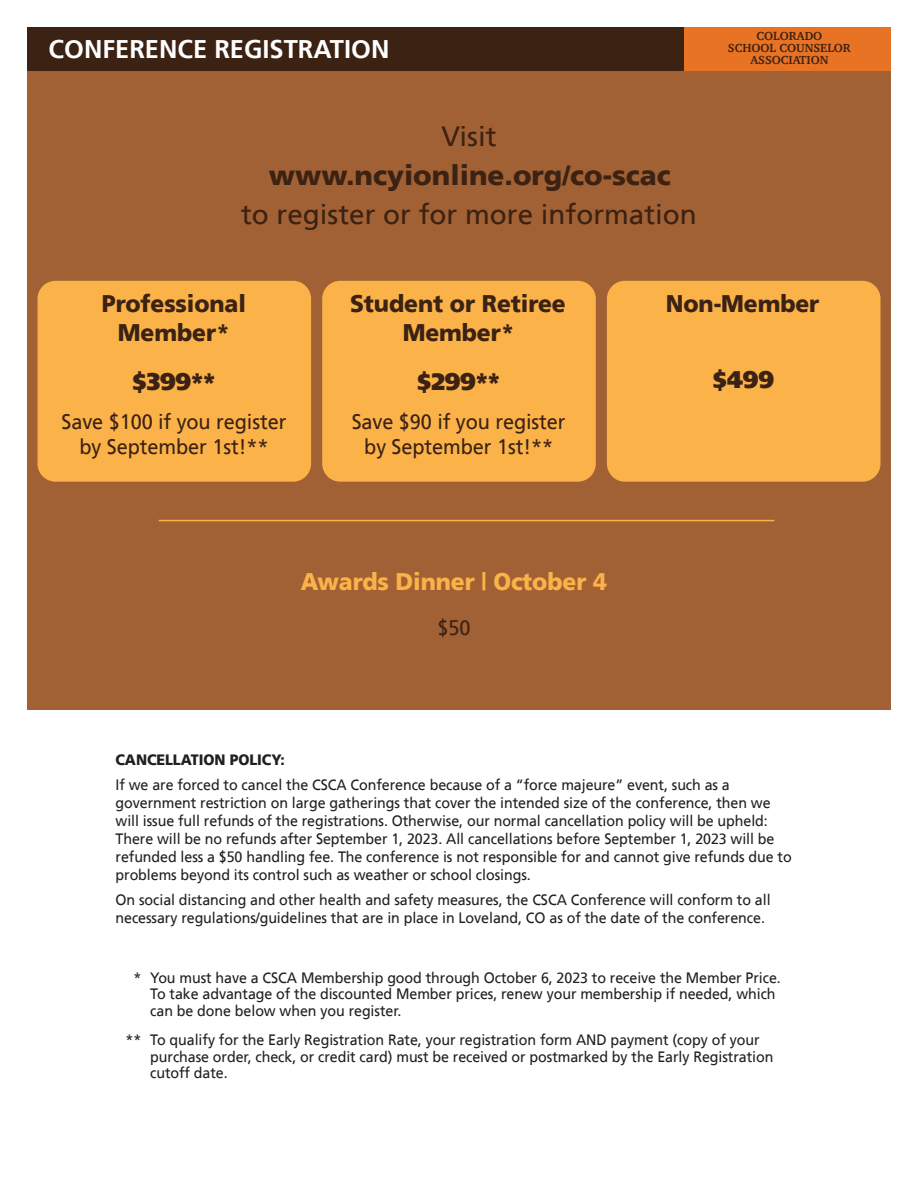
<style>
.page{position:relative;width:918px;height:1188px;background:#fff}
.page>*{position:absolute;margin:0;border:0;box-sizing:border-box;transform-origin:0 0}
.schedule_event{font:27.75px/39px "Frutiger";color:#3b2213;text-align:center}
.Schedule_copy{font:700 25.5px "Frutiger";color:#fff}
.Schedule_copy-2{font:900 24px/28.8px "Frutiger";letter-spacing:-.005em;color:#3b2213;text-align:center;scale:.95 1}
.Schedule_copy-3{font:900 24px "Frutiger";letter-spacing:-.005em;color:#fbb249;scale:.95 1}
.Schedule_copy-4{font:900 24px "Frutiger";letter-spacing:-.005em;color:#3b2213;scale:.95 1}
.Schedule_copy-5{font:21px/25.2px "Frutiger";letter-spacing:-.005em;color:#3b2213;text-align:center;scale:.95 1}
.Schedule_copy-6{font:15px/18px "Frutiger Regular 2";letter-spacing:-.005em;color:#231f20;scale:.95 1}
.Schedule_copy-7{font:15px/16.2px "Frutiger";letter-spacing:-.005em;color:#231f20;scale:.95 1}
.Schedule_copy-8{font:900 15px "Frutiger";letter-spacing:-.005em;color:#231f20;scale:.95 1}
.t1{font:700 12px/12px "Charter";color:#3b2213;text-align:center}
.s1{font-weight:900}
</style>
<div class="page">
<div style="left:27px;top:42px;width:863px;height:668px;background:#a16134"></div>
<div style="left:27px;top:27px;width:864px;height:43px;background:#3b2213"></div>
<div style="left:685px;top:27px;width:206px;height:43px;background:#e97324"></div>
<div style="left:38px;top:281px;width:273px;height:201px;background:#fbb249;border-radius:18px"></div>
<div style="left:322px;top:281px;width:274px;height:201px;background:#fbb249;border-radius:18px"></div>
<div style="left:607px;top:281px;width:273px;height:201px;background:#fbb249;border-radius:18px"></div>
<hr style="left:159px;top:520px;width:615px;height:1px;background:#fbb249">
<p class="Schedule_copy" style="left:49px;top:38px;width:342px">CONFERENCE REGISTRATION</p>
<p class="t1" style="left:728px;top:30px;width:125px">COLORADO<br>SCHOOL COUNSELOR<br>ASSOCIATION</p>
<p class="schedule_event" style="left:241px;top:118px;width:457px">Visit <span class="s1">www.ncyionline.org/co-scac<br></span>to register or for more information</p>
<p class="Schedule_copy-2" style="left:102px;top:291px;width:153px">Professional<br>Member*</p>
<p class="Schedule_copy-4" style="left:133px;top:371px;width:89px">$399**</p>
<p class="Schedule_copy-5" style="left:62px;top:410px;width:238px">Save $100 if you register by September 1st!**</p>
<p class="Schedule_copy-2" style="left:350px;top:291px;width:228px">Student or Retiree<br>Member*</p>
<p class="Schedule_copy-4" style="left:417px;top:371px;width:89px">$299**</p>
<p class="Schedule_copy-5" style="left:352px;top:410px;width:227px">Save $90 if you register by September 1st!**</p>
<p class="Schedule_copy-3" style="left:301px;top:571px;width:324px">Awards Dinner | October 4</p>
<p class="Schedule_copy-5" style="left:438px;top:617px;width:36px">$50</p>
<p class="Schedule_copy-2" style="left:666px;top:291px;width:163px">Non-Member</p>
<p class="Schedule_copy-4" style="left:713px;top:369px;width:66px">$499</p>
<p class="Schedule_copy-8" style="left:116px;top:753px;width:180px">CANCELLATION POLICY:</p>
<p class="Schedule_copy-6" style="left:116px;top:776px;width:713px">If we are forced to cancel the CSCA Conference because of a “force majeure” event, such as a government restriction on large gatherings that cover the intended size of the conference, then we will issue full refunds of the registrations. Otherwise, our normal cancellation policy will be upheld:<br>There will be no refunds after September 1, 2023. All cancellations before September 1, 2023 will be refunded less a $50 handling fee. The conference is not responsible for and cannot give refunds due to problems beyond its control such as weather or school closings.</p>
<p class="Schedule_copy-6" style="left:116px;top:891px;width:691px">On social distancing and other health and safety measures, the CSCA Conference will conform to all necessary regulations/guidelines that are in place in Loveland, CO as of the date of the conference.</p>
<p class="Schedule_copy-7" style="left:150px;top:971px;width:665px;text-indent:-17px">* You must have a CSCA Membership good through October 6, 2023 to receive the Member Price.<br>To take advantage of the discounted Member prices, renew your membership if needed, which can be done below when you register.</p>
<p class="Schedule_copy-7" style="left:150px;top:1033px;width:657px;text-indent:-25px">** To qualify for the Early Registration Rate, your registration form AND payment (copy of your purchase order, check, or credit card) must be received or postmarked by the Early Registration cutoff date.</p>
</div>
